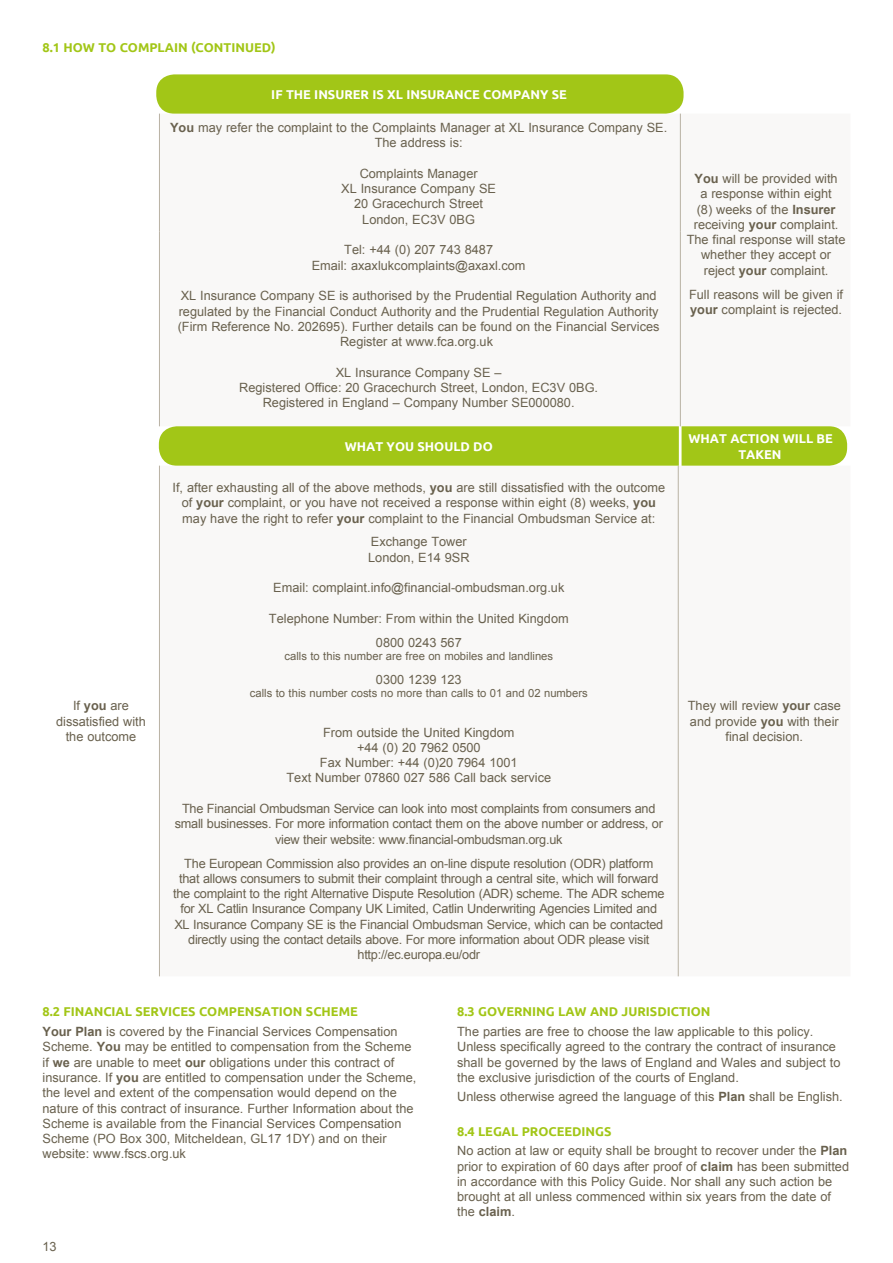
<style>
.page{position:relative;width:893px;height:1263px;background:#fff}
.page>*{position:absolute;margin:0;border:0;box-sizing:border-box;transform-origin:0 0}
.t1{font:12.75px/15.3px "Arial";color:#69614e;text-align:center}
.t2{font:12.75px/15.3px "Arial";letter-spacing:-.02em;color:#69614e;text-align:center}
.t3{font:700 12.75px "Ubuntu";color:#a2c617}
.t4{font:700 12.75px/15.3px "Ubuntu";color:#fff;text-align:center}
.t5{font:11.25px "Arial";color:#69614e}
.s1{font-weight:700}
</style>
<div class="page">
<hr style="left:159px;top:114px;width:1px;height:117px;background:#b9b2a3">
<hr style="left:680px;top:114px;width:1px;height:117px;background:#b9b2a3">
<hr style="left:159px;top:231px;width:1px;height:195px;background:#b9b2a3">
<hr style="left:680px;top:231px;width:1px;height:195px;background:#b9b2a3">
<div style="left:156px;top:74px;width:528px;height:40px;background:#a2c617;border-radius:18px"></div>
<hr style="left:159px;top:466px;width:1px;height:510px;background:#b9b2a3">
<hr style="left:678px;top:466px;width:1px;height:510px;background:#b9b2a3">
<div style="left:159px;top:426px;width:688px;height:40px;background:#a2c617"></div>
<p class="t3" style="left:43px;top:40px;width:235px">8.1 HOW TO COMPLAIN (CONTINUED)</p>
<p class="t1" style="left:56px;top:698px;width:91px">If <span class="s1">you</span> are dissatisfied with the outcome</p>
<p class="t4" style="left:271px;top:87px;width:297px">IF THE INSURER IS XL INSURANCE COMPANY SE</p>
<p class="t1" style="left:170px;top:120px;width:499px"><span class="s1">You</span> may refer the complaint to the Complaints Manager at XL Insurance Company SE.<br>The address is:</p>
<p class="t1" style="left:341px;top:166px;width:156px">Complaints Manager<br>XL Insurance Company SE<br>20 Gracechurch Street<br>London, EC3V 0BG</p>
<p class="t1" style="left:312px;top:242px;width:215px">Tel: +44 (0) 207 743 8487<br>Email: axaxlukcomplaints@axaxl.com</p>
<p class="t1" style="left:178px;top:288px;width:483px">XL Insurance Company SE is authorised by the Prudential Regulation Authority and regulated by the Financial Conduct Authority and the Prudential Regulation Authority (Firm Reference No. 202695). Further details can be found on the Financial Services Register at www.fca.org.uk</p>
<p class="t1" style="left:239px;top:365px;width:360px">XL Insurance Company SE –<br>Registered Office: 20 Gracechurch Street, London, EC3V 0BG.<br>Registered in England – Company Number SE000080.</p>
<p class="t4" style="left:345px;top:438px;width:149px">WHAT YOU SHOULD DO</p>
<p class="t4" style="left:688px;top:431px;width:146px">WHAT ACTION WILL BE<br>TAKEN</p>
<p class="t1" style="left:687px;top:171px;width:160px"><span class="s1">You</span> will be provided with<br>a response within eight<br>(8) weeks of the <span class="s1">Insurer </span>receiving <span class="s1">your</span> complaint.<br>The final response will state whether they accept or reject <span class="s1">your</span> complaint.</p>
<p class="t1" style="left:689px;top:287px;width:156px;text-align:left">Full reasons will be given if <span class="s1">your</span> complaint is rejected.</p>
<p class="t1" style="left:173px;top:480px;width:494px">If, after exhausting all of the above methods, <span class="s1">you</span> are still dissatisfied with the outcome of <span class="s1">your</span> complaint, or you have not received a response within eight (8) weeks, <span class="s1">you </span>may have the right to refer <span class="s1">your</span> complaint to the Financial Ombudsman Service at:</p>
<p class="t1" style="left:368px;top:534px;width:103px;text-align:left">Exchange Tower<br>London, E14 9SR</p>
<p class="t1" style="left:273px;top:580px;width:293px">Email: complaint.info@financial-ombudsman.org.uk</p>
<p class="t1" style="left:269px;top:607px;width:301px;line-height:23.9px">Telephone Number: From within the United Kingdom<br>0800 0243 567</p>
<p class="t5" style="left:285px;top:649px;width:270px">calls to this number are free on mobiles and landlines</p>
<p class="t1" style="left:376px;top:672px;width:87px">0300 1239 123</p>
<p class="t5" style="left:250px;top:686px;width:339px">calls to this number costs no more than calls to 01 and 02 numbers</p>
<p class="t1" style="left:286px;top:725px;width:266px">From outside the United Kingdom<br>+44 (0) 20 7962 0500<br>Fax Number: +44 (0)20 7964 1001<br>Text Number 07860 027 586 Call back service</p>
<p class="t2" style="left:175px;top:801px;width:490px">The Financial Ombudsman Service can look into most complaints from consumers and small businesses. For more information contact them on the above number or address, or view their website: www.financial-ombudsman.org.uk</p>
<p class="t2" style="left:173px;top:855px;width:493px">The European Commission also provides an on-line dispute resolution (ODR) platform that allows consumers to submit their complaint through a central site, which will forward the complaint to the right Alternative Dispute Resolution (ADR) scheme. The ADR scheme for XL Catlin Insurance Company UK Limited, Catlin Underwriting Agencies Limited and XL Insurance Company SE is the Financial Ombudsman Service, which can be contacted directly using the contact details above. For more information about ODR please visit http://ec.europa.eu/odr</p>
<p class="t1" style="left:688px;top:698px;width:155px">They will review <span class="s1">your</span> case and provide <span class="s1">you</span> with their final decision.</p>
<p class="t3" style="left:43px;top:1004px;width:317px">8.2 FINANCIAL SERVICES COMPENSATION SCHEME</p>
<p class="t1" style="left:43px;top:1024px;width:375px;text-align:left"><span class="s1">Your Plan</span> is covered by the Financial Services Compensation Scheme. <span class="s1">You</span> may be entitled to compensation from the Scheme if <span class="s1">we</span> are unable to meet <span class="s1">our</span> obligations under this contract of insurance. If <span class="s1">you</span> are entitled to compensation under the Scheme, the level and extent of the compensation would depend on the nature of this contract of insurance. Further Information about the Scheme is available from the Financial Services Compensation Scheme (PO Box 300, Mitcheldean, GL17 1DY) and on their website: www.fscs.org.uk</p>
<p class="t1" style="left:43px;top:1239px;width:16px">13</p>
<p class="t3" style="left:457px;top:1004px;width:255px">8.3 GOVERNING LAW AND JURISDICTION</p>
<p class="t1" style="left:457px;top:1024px;width:385px;text-align:left">The parties are free to choose the law applicable to this policy.<br>Unless specifically agreed to the contrary the contract of insurance shall be governed by the laws of England and Wales and subject to the exclusive jurisdiction of the courts of England.</p>
<p class="t1" style="left:457px;top:1089px;width:387px">Unless otherwise agreed the language of this <span class="s1">Plan</span> shall be English.</p>
<p class="t3" style="left:457px;top:1123px;width:156px">8.4 LEGAL PROCEEDINGS</p>
<p class="t1" style="left:457px;top:1143px;width:393px;text-align:left">No action at law or equity shall be brought to recover under the <span class="s1">Plan </span>prior to expiration of 60 days after proof of <span class="s1">claim</span> has been submitted in accordance with this Policy Guide. Nor shall any such action be brought at all unless commenced within six years from the date of the <span class="s1">claim</span>.</p>
</div>
